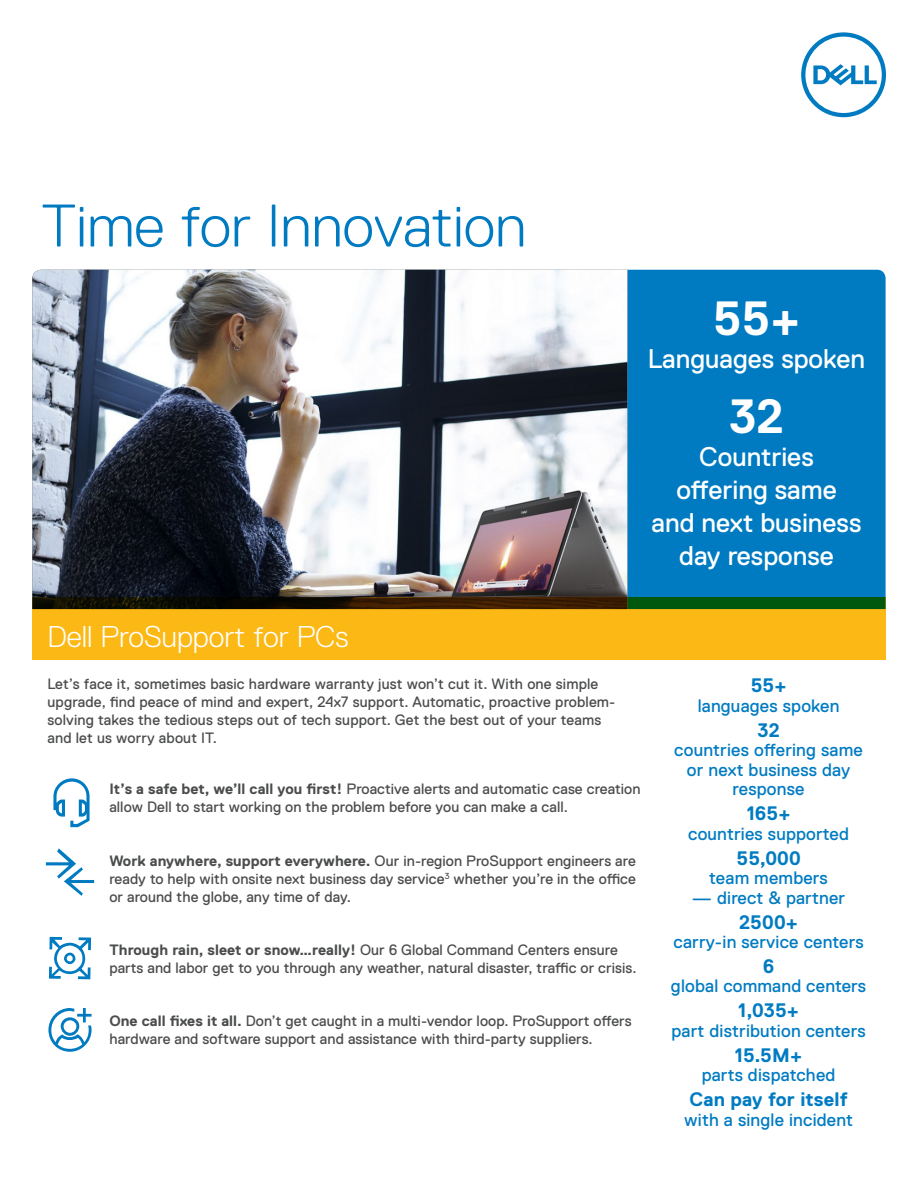
<style>
.page{position:relative;width:918px;height:1188px;background:#fff}
.page>*{position:absolute;margin:0;border:0;box-sizing:border-box;transform-origin:0 0}
.Document_Subtitle{font:300 60px "Dell Replica";color:#007bc2}
.Body_Copy{font:700 48px "Dell Replica";color:#fff}
.Document_Subtitle-2{font:300 30px "Dell Replica";color:#fff}
.Body_Copy-2{font:27px/33px "Dell Replica";color:#fff;text-align:center}
.Body_Copy-3{font:700 19.5px "Dell Replica";letter-spacing:.01em;color:#007bc2}
.Body_Copy-4{font:18px/19.5px "Dell Replica";letter-spacing:.01em;color:#007bc2;text-align:center}
.Body_Copy-5{font:15px/18px "Dell Replica";letter-spacing:.005em;color:#4b4c4d}
.s1{font-weight:700}
</style>
<div class="page">
<div style="left:627px;top:270px;width:259px;height:327px;background:#007bc2"></div>
<img style="left:32px;top:270px;width:595px;height:327px">
<svg style="left:32px;top:597px;width:854px;height:63px;background:#d09c11"></svg>
<svg style="left:801px;top:32px;width:85px;height:85px"></svg>
<svg style="left:49px;top:937px;width:42px;height:42px"></svg>
<svg style="left:48px;top:1008px;width:44px;height:44px"></svg>
<svg style="left:53px;top:778px;width:37px;height:49px"></svg>
<svg style="left:46px;top:848px;width:48px;height:48px"></svg>
<p class="Document_Subtitle" style="left:41px;top:193px;width:486px">Time for Innovation</p>
<p class="Body_Copy" style="left:713px;top:292px;width:89px">55+</p>
<p class="Body_Copy-2" style="left:648px;top:342px;width:219px">Languages spoken</p>
<p class="Body_Copy" style="left:729px;top:390px;width:56px">32</p>
<p class="Body_Copy-2" style="left:652px;top:441px;width:211px">Countries offering same and next business day response</p>
<p class="Document_Subtitle-2" style="left:47px;top:620px;width:303px">Dell ProSupport for PCs</p>
<p class="Body_Copy-5" style="left:48px;top:675px;width:569px">Let’s face it, sometimes basic hardware warranty just won’t cut it. With one simple upgrade, find peace of mind and expert, 24x7 support. Automatic, proactive problem&shy;solving takes the tedious steps out of tech support. Get the best out of your teams and let us worry about IT.</p>
<p class="Body_Copy-5" style="left:109px;top:780px;width:533px"><span class="s1">It’s a safe bet, we’ll call you first!</span> Proactive alerts and automatic case creation allow Dell to start working on the problem before you can make a call.</p>
<p class="Body_Copy-5" style="left:109px;top:852px;width:528px;text-align:justify"><span class="s1">Work anywhere, support everywhere.</span> Our in-region ProSupport engineers are ready to help with onsite next business day service<sup>3</sup> whether you’re in the office or around the globe, any time of day.</p>
<p class="Body_Copy-5" style="left:109px;top:941px;width:529px"><span class="s1">Through rain, sleet or snow…really!</span> Our 6 Global Command Centers ensure parts and labor get to you through any weather, natural disaster, traffic or crisis.</p>
<p class="Body_Copy-5" style="left:109px;top:1012px;width:524px"><span class="s1">One call fixes it all.</span> Don’t get caught in a multi-vendor loop. ProSupport offers hardware and software support and assistance with third-party suppliers.</p>
<p class="Body_Copy-3" style="left:751px;top:675px;width:37px">55+</p>
<p class="Body_Copy-4" style="left:698px;top:696px;width:143px">languages spoken</p>
<p class="Body_Copy-3" style="left:757px;top:719px;width:24px">32</p>
<p class="Body_Copy-4" style="left:674px;top:740px;width:190px">countries offering same or next business day response</p>
<p class="Body_Copy-3" style="left:747px;top:803px;width:45px">165+</p>
<p class="Body_Copy-4" style="left:688px;top:824px;width:162px">countries supported</p>
<p class="Body_Copy-3" style="left:737px;top:847px;width:66px">55,000</p>
<p class="Body_Copy-4" style="left:709px;top:868px;width:120px">team members</p>
<p class="Body_Copy-4" style="left:692px;top:888px;width:155px">— direct &amp; partner</p>
<p class="Body_Copy-3" style="left:739px;top:911px;width:60px">2500+</p>
<p class="Body_Copy-4" style="left:674px;top:932px;width:192px">carry-in service centers</p>
<p class="Body_Copy-3" style="left:763px;top:955px;width:13px">6</p>
<p class="Body_Copy-4" style="left:671px;top:977px;width:197px">global command centers</p>
<p class="Body_Copy-3" style="left:738px;top:1000px;width:62px">1,035+</p>
<p class="Body_Copy-4" style="left:671px;top:1021px;width:196px">part distribution centers</p>
<p class="Body_Copy-3" style="left:735px;top:1044px;width:69px">15.5M+</p>
<p class="Body_Copy-4" style="left:702px;top:1065px;width:135px">parts dispatched</p>
<p class="Body_Copy-3" style="left:689px;top:1089px;width:160px">Can pay for itself</p>
<p class="Body_Copy-4" style="left:684px;top:1110px;width:170px">with a single incident</p>
</div>
